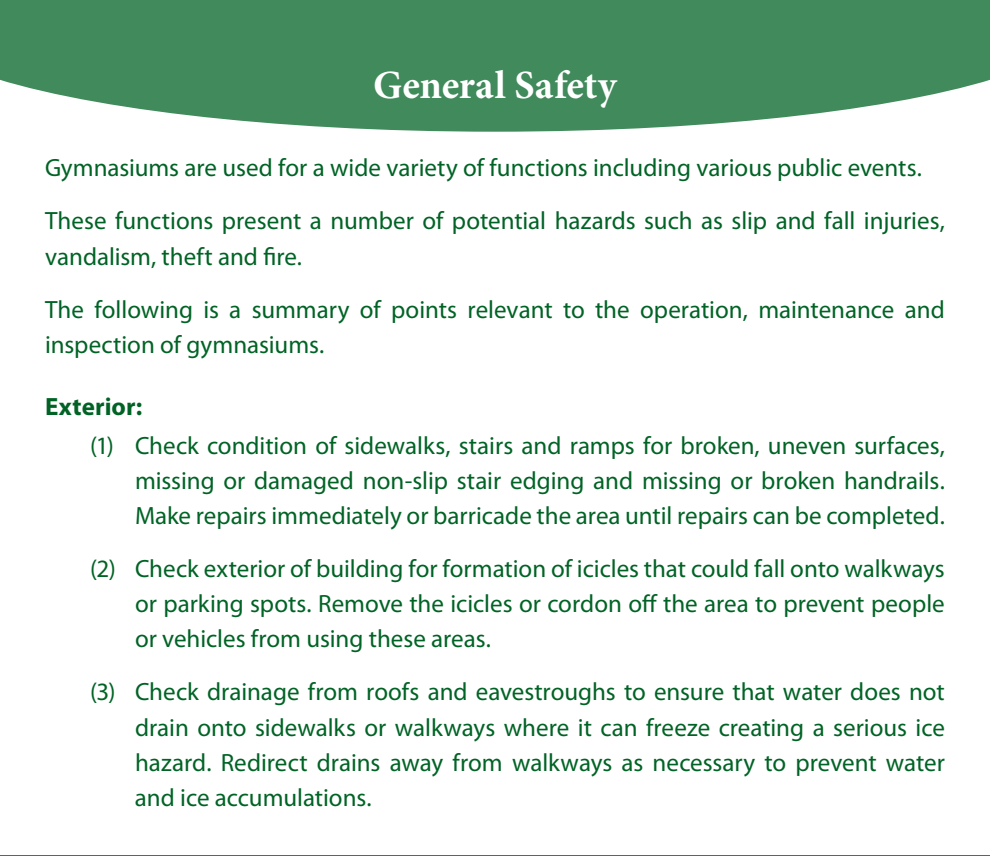
<style>
.page{position:relative;width:990px;height:856px;background:#fff}
.page>*{position:absolute;margin:0;border:0;box-sizing:border-box;transform-origin:0 0}
.t1{font:700 40px "Minion Pro";color:#fff}
.t2{font:25px/35px "Myriad Pro";color:#006325;text-align:justify}
.t3{font:700 25px "Myriad Pro";letter-spacing:.005em;color:#006325}
</style>
<div class="page">
<svg style="left:0;top:0;width:990px;height:132px;background:#56976e"></svg>
<hr style="left:0;top:855px;width:990px;height:1px;background:#000">
<h1 class="t1" style="left:373px;top:57px;width:245px">General Safety</h1>
<p class="t2" style="left:45px;top:141px;width:901px;line-height:53px">Gymnasiums are used for a wide variety of functions including various public events.<br>These functions present a number of potential hazards such as slip and fall injuries,</p>
<p class="t2" style="left:45px;top:229px;width:901px;line-height:53px">vandalism, theft and fire.<br>The following is a summary of points relevant to the operation, maintenance and</p>
<p class="t2" style="left:45px;top:326px;width:281px">inspection of gymnasiums.</p>
<p class="t3" style="left:45px;top:390px;width:99px">Exterior:</p>
<p class="t2" style="left:135px;top:427px;width:811px;text-indent:-45px">(1) Check condition of sidewalks, stairs and ramps for broken, uneven surfaces, missing or damaged non-slip stair edging and missing or broken handrails.<br>Make repairs immediately or barricade the area until repairs can be completed.</p>
<p class="t2" style="left:135px;top:550px;width:811px;text-indent:-45px">(2) Check exterior of building for formation of icicles that could fall onto walkways or parking spots. Remove the icicles or cordon off the area to prevent people or vehicles from using these areas.</p>
<p class="t2" style="left:135px;top:673px;width:812px;text-indent:-45px">(3) Check drainage from roofs and eavestroughs to ensure that water does not drain onto sidewalks or walkways where it can freeze creating a serious ice hazard. Redirect drains away from walkways as necessary to prevent water and ice accumulations.</p>
</div>
